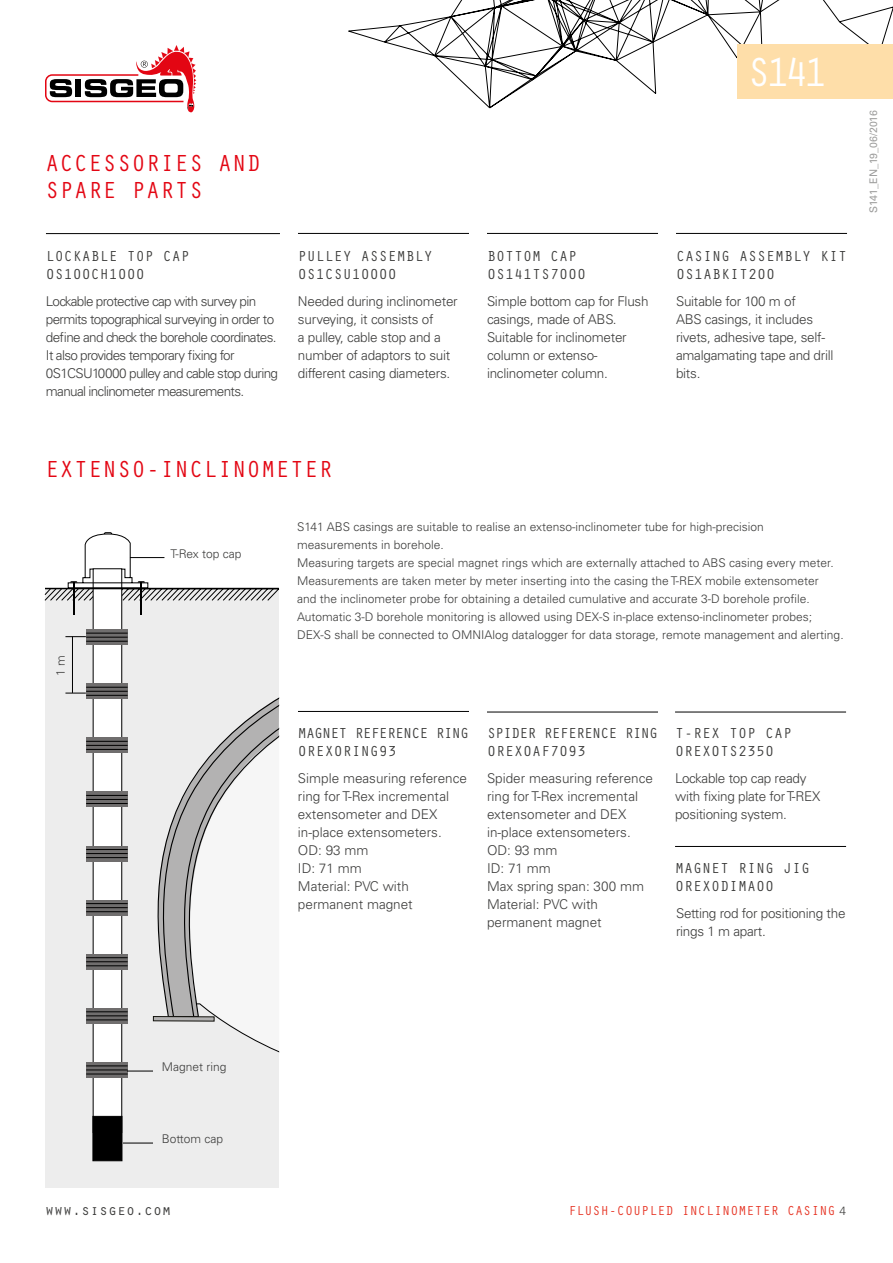
<style>
.page{position:relative;width:893px;height:1263px;background:#fff}
.page>*{position:absolute;margin:0;border:0;box-sizing:border-box;transform-origin:0 0}
.t1{font:42px "Orator Std";color:#fff}
.t2{font:24px/27px "Orator Std";color:#e30613}
.t3{font:15px/18px "Orator Std";color:#3c3c3b}
.t4{font:15px/18px "Orator Std";letter-spacing:-.06em;color:#3c3c3b}
.t5{font:300 13.5px/18px "Univers LT Std";letter-spacing:-.02em;color:#3c3c3b}
.t6{font:300 13.5px/18px "Univers LT Std";color:#3c3c3b}
.t7{font:300 13.5px/18px "Univers LT Std";letter-spacing:-.05em;color:#3c3c3b}
.t8{font:13.5px "Orator Std";color:#e63323}
.t9{font:300 12px/18px "Univers LT Std";color:#3c3c3b}
.t10{font:10.5px "Univers LT Std";color:#9d9d9c}
.s1{font-family:"Univers LT Std";font-weight:300;font-size:12px;color:#3c3c3b}
</style>
<div class="page">
<svg style="left:348px;top:0;width:545px;height:108px"></svg>
<div style="left:737px;top:45px;width:156px;height:54px;background:#fedea9"></div>
<svg style="left:45px;top:45px;width:151px;height:68px"></svg>
<div style="left:45px;top:589px;width:234px;height:599px;background:#ededed"></div>
<hr style="left:298px;top:711px;width:171px;height:1px;background:#000">
<hr style="left:487px;top:712px;width:171px;height:1px;background:#000">
<hr style="left:675px;top:846px;width:171px;height:1px;background:#000">
<hr style="left:46px;top:233px;width:234px;height:1px;background:#000">
<hr style="left:298px;top:233px;width:171px;height:1px;background:#000">
<hr style="left:487px;top:233px;width:171px;height:1px;background:#000">
<hr style="left:676px;top:233px;width:171px;height:1px;background:#000">
<hr style="left:675px;top:712px;width:171px;height:1px;background:#000">
<div style="left:93px;top:569px;width:29px;height:564px;background:#fff"></div>
<div style="left:86px;top:629px;width:42px;height:16px;background:linear-gradient(to right,#706e6e,#706e6e)"></div>
<div style="left:93px;top:1116px;width:29px;height:45px;background:#000;border:1px solid #000"></div>
<hr style="left:86px;top:633px;width:42px;height:1px;background:#000">
<hr style="left:86px;top:637px;width:42px;height:1px;background:#000">
<hr style="left:86px;top:641px;width:42px;height:1px;background:#000">
<div style="left:86px;top:683px;width:42px;height:16px;background:linear-gradient(to right,#706e6e,#706e6e)"></div>
<hr style="left:86px;top:687px;width:42px;height:1px;background:#000">
<hr style="left:86px;top:691px;width:42px;height:1px;background:#000">
<hr style="left:86px;top:695px;width:42px;height:1px;background:#000">
<svg style="left:86px;top:738px;width:41px;height:15px"></svg>
<hr style="left:86px;top:741px;width:42px;height:1px;background:#000">
<hr style="left:86px;top:745px;width:42px;height:1px;background:#000">
<hr style="left:86px;top:749px;width:42px;height:1px;background:#000">
<div style="left:86px;top:792px;width:42px;height:15px;background:#706e6e"></div>
<hr style="left:86px;top:795px;width:42px;height:1px;background:#000">
<hr style="left:86px;top:799px;width:42px;height:1px;background:#000">
<hr style="left:86px;top:803px;width:42px;height:1px;background:#000">
<div style="left:86px;top:846px;width:42px;height:15px;background:#706e6e"></div>
<hr style="left:86px;top:849px;width:42px;height:1px;background:#000">
<hr style="left:86px;top:853px;width:42px;height:1px;background:#000">
<hr style="left:86px;top:857px;width:42px;height:1px;background:#000">
<svg style="left:86px;top:900px;width:41px;height:15px"></svg>
<hr style="left:86px;top:903px;width:42px;height:1px;background:#000">
<hr style="left:86px;top:907px;width:42px;height:1px;background:#000">
<hr style="left:86px;top:911px;width:42px;height:1px;background:#000">
<svg style="left:86px;top:954px;width:41px;height:15px"></svg>
<hr style="left:86px;top:957px;width:42px;height:1px;background:#000">
<hr style="left:86px;top:961px;width:42px;height:1px;background:#000">
<hr style="left:86px;top:965px;width:42px;height:1px;background:#000">
<svg style="left:86px;top:1008px;width:41px;height:15px"></svg>
<hr style="left:86px;top:1011px;width:42px;height:1px;background:#000">
<hr style="left:86px;top:1015px;width:42px;height:1px;background:#000">
<hr style="left:86px;top:1019px;width:42px;height:1px;background:#000">
<svg style="left:86px;top:1062px;width:41px;height:16px"></svg>
<hr style="left:86px;top:1065px;width:42px;height:1px;background:#000">
<hr style="left:86px;top:1069px;width:42px;height:1px;background:#000">
<hr style="left:86px;top:1073px;width:42px;height:1px;background:#000">
<hr style="left:73px;top:582px;width:2px;height:33px;background:#000">
<svg style="left:44px;top:532px;width:235px;height:69px"></svg>
<hr style="left:140px;top:582px;width:2px;height:33px;background:#000">
<hr style="left:45px;top:588px;width:234px;height:1px;background:#000">
<svg style="left:65px;top:636px;width:21px;height:1px"></svg>
<hr style="left:72px;top:636px;width:1px;height:57px;background:#000">
<svg style="left:65px;top:693px;width:21px;height:1px"></svg>
<hr style="left:130px;top:557px;width:34px;height:1px;background:#000">
<hr style="left:123px;top:1143px;width:30px;height:1px;background:#000">
<svg style="left:127px;top:697px;width:306px;height:381px"></svg>
<h2 class="t2" style="left:45px;top:148px;width:217px">ACCESSORIES AND<br>SPARE PARTS</h2>
<h1 class="t1" style="left:746px;top:42px;width:83px">S141</h1>
<p class="t3" style="left:46px;top:246px;width:145px">LOCKABLE TOP CAP<br>0S100CH1000</p>
<p class="t3" style="left:298px;top:246px;width:136px">PULLEY ASSEMBLY<br>0S1CSU10000</p>
<p class="t3" style="left:487px;top:246px;width:100px">BOTTOM CAP<br>0S141TS7000</p>
<p class="t3" style="left:676px;top:246px;width:172px">CASING ASSEMBLY KIT<br>0S1ABKIT200</p>
<p class="t5" style="left:298px;top:292px;width:161px">Needed during inclinometer surveying, it consists of<br>a pulley, cable stop and a number of adaptors to suit different casing diameters.</p>
<p class="t5" style="left:487px;top:292px;width:163px">Simple bottom cap for Flush casings, made of ABS.<br>Suitable for inclinometer column or extenso&shy;inclinometer column.</p>
<p class="t5" style="left:676px;top:292px;width:159px">Suitable for 100 m of<br>ABS casings, it includes rivets, adhesive tape, self&shy;amalgamating tape and drill bits.</p>
<p class="t7" style="left:46px;top:292px;width:234px">Lockable protective cap with survey pin permits topographical surveying in order to define and check the borehole coordinates.<br>It also provides temporary fixing for 0S1CSU10000 pulley and cable stop during manual inclinometer measurements.</p>
<p class="t10" style="left:867px;top:213px;width:104px;rotate:-90deg">S141_EN_19_06/2016</p>
<h2 class="t2" style="left:45px;top:454px;width:290px">EXTENSO-INCLINOMETER</h2>
<p class="t9" style="left:51px;top:676px;width:22px;rotate:-90deg">1 m</p>
<p class="t9" style="left:170px;top:545px;width:73px">T-Rex top cap</p>
<p class="t9" style="left:297px;top:518px;width:548px">S141 ABS casings are suitable to realise an extenso-inclinometer tube for high-precision measurements in borehole.<br>Measuring targets are special magnet rings which are externally attached to ABS casing every meter.<br>Measurements are taken meter by meter inserting into the casing the T-REX mobile extensometer<br>and the inclinometer probe for obtaining a detailed cumulative and accurate 3-D borehole profile.<br>Automatic 3-D borehole monitoring is allowed using DEX-S in-place extenso-inclinometer probes; DEX-S shall be connected to OMNIAlog datalogger for data storage, remote management and alerting.</p>
<p class="t4" style="left:298px;top:723px;width:172px">MAGNET REFERENCE RING<br>0REX0RING93</p>
<p class="t4" style="left:487px;top:723px;width:172px">SPIDER REFERENCE RING<br>0REX0AF7093</p>
<p class="t6" style="left:298px;top:769px;width:171px">Simple measuring reference ring for T-Rex incremental extensometer and DEX in-place extensometers.<br>OD: 93 mm<br>ID: 71 mm<br>Material: PVC with permanent magnet</p>
<p class="t6" style="left:487px;top:769px;width:168px">Spider measuring reference ring for T-Rex incremental extensometer and DEX in-place extensometers.<br>OD: 93 mm<br>ID: 71 mm<br>Max spring span: 300 mm<br>Material: PVC with permanent magnet</p>
<p class="t3" style="left:675px;top:723px;width:118px">T-REX TOP CAP<br>0REX0TS2350</p>
<p class="t5" style="left:675px;top:769px;width:147px">Lockable top cap ready with fixing plate for T-REX positioning system.</p>
<p class="t3" style="left:675px;top:858px;width:136px">MAGNET RING JIG<br>0REXODIMA00</p>
<p class="t5" style="left:676px;top:904px;width:171px">Setting rod for positioning the rings 1 m apart.</p>
<p class="t9" style="left:162px;top:1058px;width:66px">Magnet ring</p>
<p class="t9" style="left:162px;top:1130px;width:63px">Bottom cap</p>
<p class="t3" style="left:45px;top:1200px;width:127px">www.sisgeo.com</p>
<p class="t8" style="left:568px;top:1201px;width:279px">FLUSH-COUPLED INCLINOMETER CASING <span class="s1">4</span></p>
</div>
